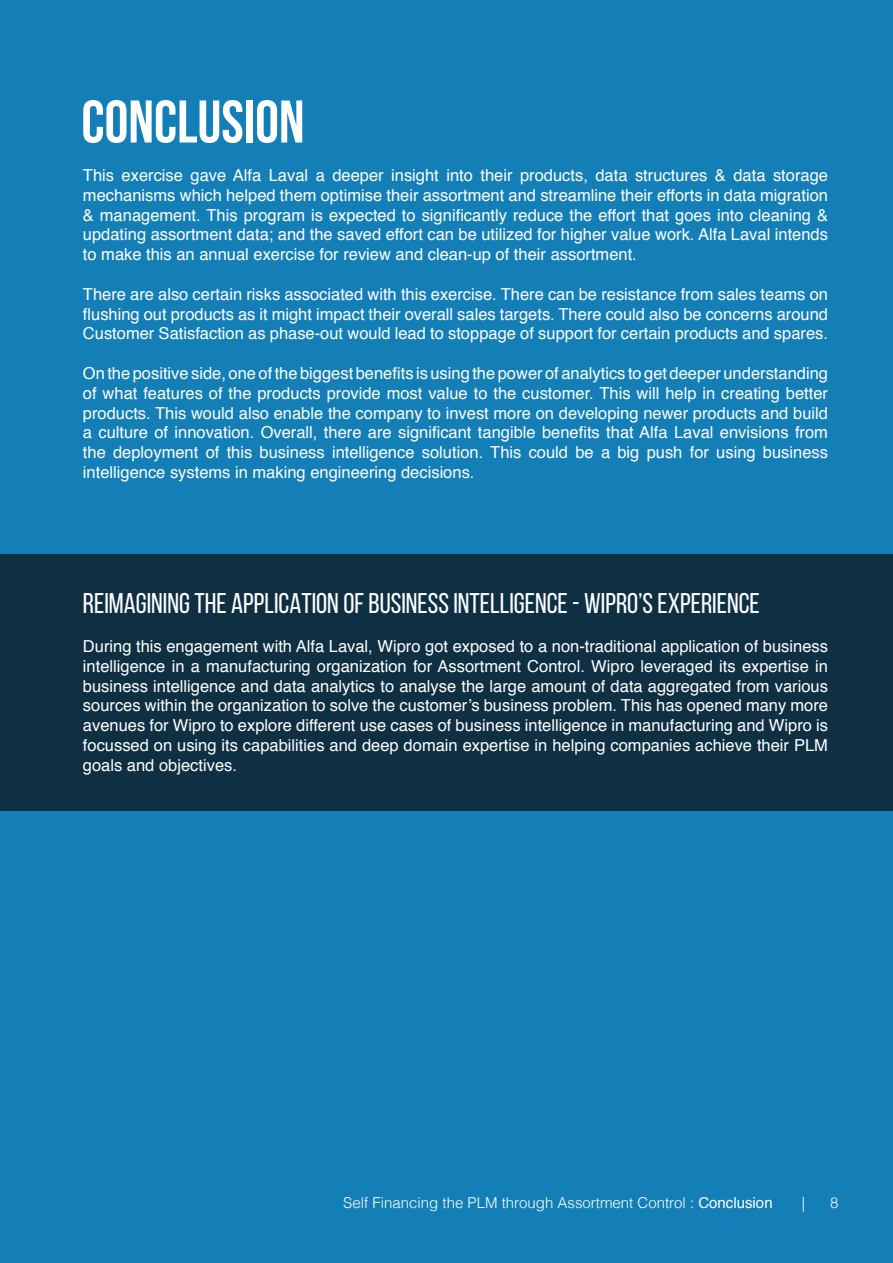
<style>
.page{position:relative;width:893px;height:1263px;background:#147fb7}
.page>*{position:absolute;margin:0;border:0;box-sizing:border-box;transform-origin:0 0}
.t1{font:700 60px "Bebas Neue";color:#fff}
.t2{font:28.5px "Bebas Neue";color:#fff}
.t3{font:16.5px/19.8px "Helvetica";color:#fff;text-align:justify}
.t4{font:300 15px "Helvetica";color:#fff}
.s1{font-weight:400}
</style>
<div class="page">
<div style="left:0;top:554px;width:893px;height:257px;background:#0f3043"></div>
<p class="t1" style="left:81px;top:89px;width:225px">CONCLUSION</p>
<p class="t3" style="left:83px;top:166px;width:747px">This exercise gave Alfa Laval a deeper insight into their products, data structures &amp; data storage mechanisms which helped them optimise their assortment and streamline their efforts in data migration &amp; management. This program is expected to significantly reduce the effort that goes into cleaning &amp; updating assortment data; and the saved effort can be utilized for higher value work. Alfa Laval intends to make this an annual exercise for review and clean-up of their assortment.</p>
<p class="t3" style="left:83px;top:285px;width:747px">There are also certain risks associated with this exercise. There can be resistance from sales teams on flushing out products as it might impact their overall sales targets. There could also be concerns around Customer Satisfaction as phase-out would lead to stoppage of support for certain products and spares.</p>
<p class="t3" style="left:83px;top:364px;width:747px">On the positive side, one of the biggest benefits is using the power of analytics to get deeper understanding of what features of the products provide most value to the customer. This will help in creating better products. This would also enable the company to invest more on developing newer products and build a culture of innovation. Overall, there are significant tangible benefits that Alfa Laval envisions from the deployment of this business intelligence solution. This could be a big push for using business intelligence systems in making engineering decisions.</p>
<p class="t2" style="left:83px;top:588px;width:678px">REIMAGINING THE APPLICATION OF BUSINESS INTELLIGENCE - WIPRO’S EXPERIENCE</p>
<p class="t3" style="left:83px;top:637px;width:747px">During this engagement with Alfa Laval, Wipro got exposed to a non-traditional application of business intelligence in a manufacturing organization for Assortment Control. Wipro leveraged its expertise in business intelligence and data analytics to analyse the large amount of data aggregated from various sources within the organization to solve the customer’s business problem. This has opened many more avenues for Wipro to explore different use cases of business intelligence in manufacturing and Wipro is focussed on using its capabilities and deep domain expertise in helping companies achieve their PLM goals and objectives.</p>
<p class="t4" style="left:343px;top:1190px;width:431px">Self Financing the PLM through Assortment Control : <span class="s1">Conclusion</span></p>
<p class="t4" style="left:802px;top:1190px;width:5px">|</p>
<p class="t4" style="left:830px;top:1190px;width:10px">8</p>
</div>
